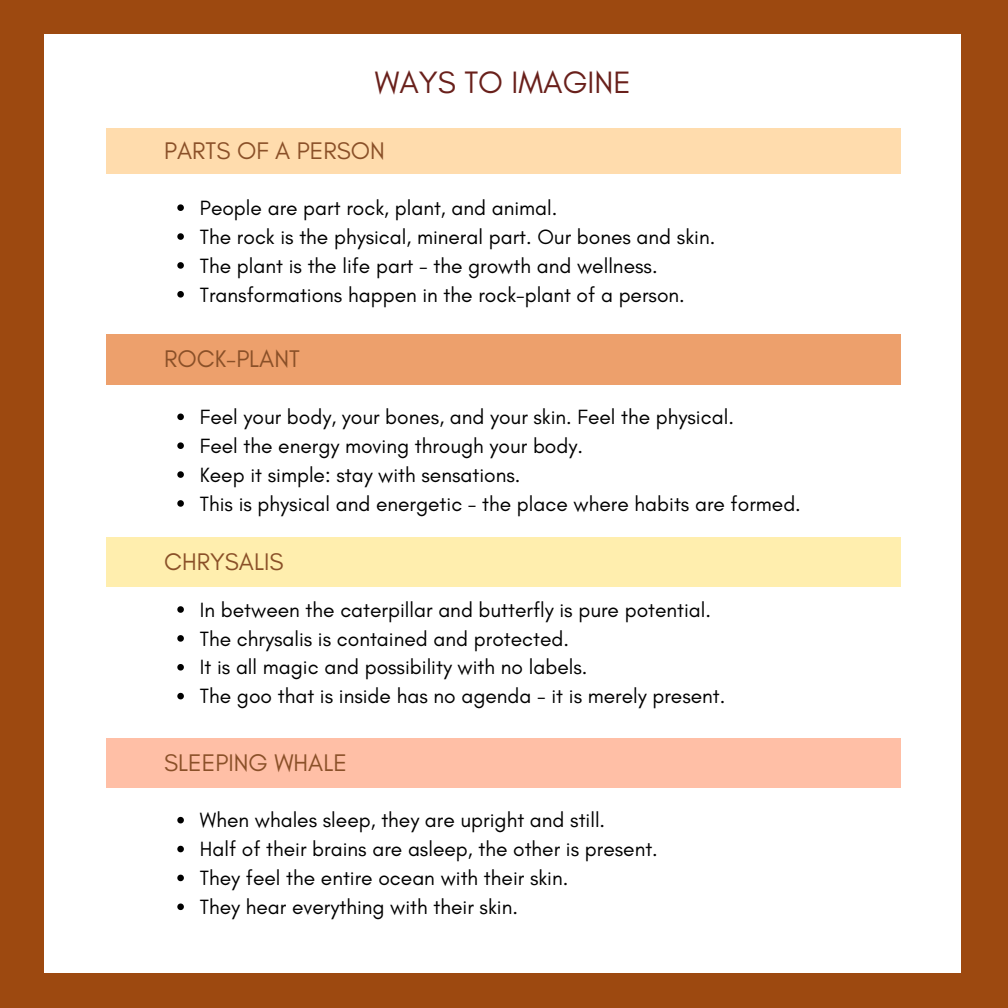
<style>
.page{position:relative;width:1008px;height:1008px;background:#9d4910}
.page>*{position:absolute;margin:0;border:0;box-sizing:border-box;transform-origin:0 0}
.t1{font:31.5px "Glacial Indifference";color:#69201b}
.t2{font:24.5px "Glacial Indifference";color:#8a5028}
.t3{font:21px "Glacial Indifference";color:#000}
</style>
<div class="page">
<div style="left:45px;top:35px;width:916px;height:938px;background:#fff"></div>
<div style="left:107px;top:537px;width:794px;height:50px;background:#ffeeae"></div>
<div style="left:107px;top:128px;width:794px;height:46px;background:#ffdcad"></div>
<div style="left:107px;top:334px;width:794px;height:50px;background:#eda06c"></div>
<div style="left:107px;top:738px;width:794px;height:49px;background:#ffbfa6"></div>
<svg style="left:177px;top:204px;width:7px;height:7px"></svg>
<svg style="left:177px;top:233px;width:7px;height:7px"></svg>
<svg style="left:177px;top:262px;width:7px;height:7px"></svg>
<svg style="left:177px;top:291px;width:7px;height:7px"></svg>
<svg style="left:177px;top:414px;width:7px;height:6px"></svg>
<svg style="left:177px;top:442px;width:7px;height:7px"></svg>
<svg style="left:177px;top:471px;width:7px;height:7px"></svg>
<svg style="left:177px;top:500px;width:7px;height:7px"></svg>
<svg style="left:177px;top:606px;width:7px;height:7px"></svg>
<svg style="left:177px;top:635px;width:7px;height:7px"></svg>
<svg style="left:177px;top:664px;width:7px;height:7px"></svg>
<svg style="left:177px;top:693px;width:7px;height:6px"></svg>
<svg style="left:177px;top:817px;width:7px;height:6px"></svg>
<svg style="left:177px;top:846px;width:7px;height:6px"></svg>
<svg style="left:177px;top:875px;width:7px;height:6px"></svg>
<svg style="left:177px;top:904px;width:7px;height:6px"></svg>
<p class="t1" style="left:375px;top:64px;width:258px">WAYS TO IMAGINE</p>
<p class="t2" style="left:164px;top:136px;width:222px">PARTS OF A PERSON</p>
<p class="t3" style="left:200px;top:195px;width:359px">People are part rock, plant, and animal.</p>
<p class="t3" style="left:200px;top:224px;width:517px">The rock is the physical, mineral part. Our bones and skin.</p>
<p class="t3" style="left:200px;top:253px;width:459px">The plant is the life part - the growth and wellness.</p>
<p class="t3" style="left:200px;top:282px;width:487px">Transformations happen in the rock-plant of a person.</p>
<p class="t2" style="left:164px;top:344px;width:137px">ROCK-PLANT</p>
<p class="t3" style="left:200px;top:404px;width:536px">Feel your body, your bones, and your skin. Feel the physical.</p>
<p class="t3" style="left:200px;top:433px;width:385px">Feel the energy moving through your body.</p>
<p class="t3" style="left:200px;top:462px;width:322px">Keep it simple: stay with sensations.</p>
<p class="t3" style="left:200px;top:491px;width:603px">This is physical and energetic - the place where habits are formed.</p>
<p class="t2" style="left:164px;top:547px;width:121px">CHRYSALIS</p>
<p class="t3" style="left:200px;top:597px;width:513px">In between the caterpillar and butterfly is pure potential.</p>
<p class="t3" style="left:200px;top:626px;width:371px">The chrysalis is contained and protected.</p>
<p class="t3" style="left:200px;top:655px;width:389px">It is all magic and possibility with no labels.</p>
<p class="t3" style="left:200px;top:683px;width:527px">The goo that is inside has no agenda - it is merely present.</p>
<p class="t2" style="left:164px;top:748px;width:184px">SLEEPING WHALE</p>
<p class="t3" style="left:200px;top:807px;width:407px">When whales sleep, they are upright and still.</p>
<p class="t3" style="left:200px;top:836px;width:460px">Half of their brains are asleep, the other is present.</p>
<p class="t3" style="left:200px;top:865px;width:370px">They feel the entire ocean with their skin.</p>
<p class="t3" style="left:200px;top:894px;width:320px">They hear everything with their skin.</p>
</div>
